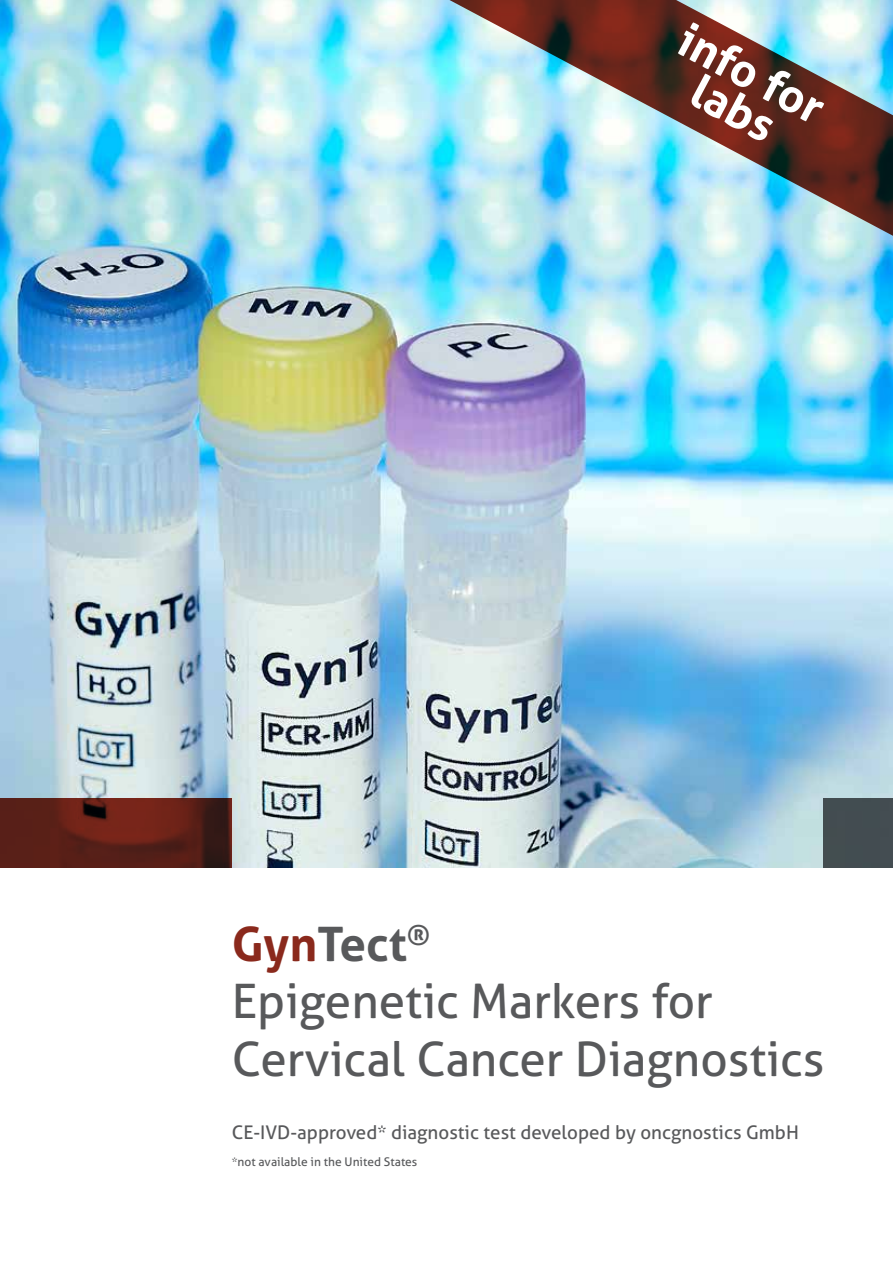
<style>
.page{position:relative;width:893px;height:1263px;background:#fff}
.page>*{position:absolute;margin:0;border:0;box-sizing:border-box;transform-origin:0 0}
.t1{font:47.55px/57.2px "Aller";color:#58595b}
.t2{font:700 46.5px/39.3px "Aller";color:#fff;text-align:center}
.t3{font:18.75px "Aller";color:#58595b}
.t4{font:12px "Aller";color:#58595b}
.s1{font-weight:700;color:#8a291c}
.s2{font-weight:700}
</style>
<div class="page">
<img style="left:0;top:0;width:893px;height:867px">
<svg style="left:0;top:798px;width:232px;height:69px;fill:#592018"></svg>
<svg style="left:440px;top:0;width:453px;height:258px"></svg>
<div style="left:824px;top:798px;width:69px;height:69px;background:#434d51"></div>
<h2 class="t2" style="left:691px;top:19px;width:160px;rotate:28deg">info for labs</h2>
<h1 class="t1" style="left:232px;top:916px;width:594px"><span class="s1">Gyn</span><span class="s2">Tect</span><sup>®<br></sup>Epigenetic Markers for<br>Cervical Cancer Diagnostics</h1>
<p class="t3" style="left:232px;top:1121px;width:569px">CE-IVD-approved* diagnostic test developed by oncgnostics GmbH</p>
<p class="t4" style="left:232px;top:1154px;width:187px">*not available in the United States</p>
</div>
